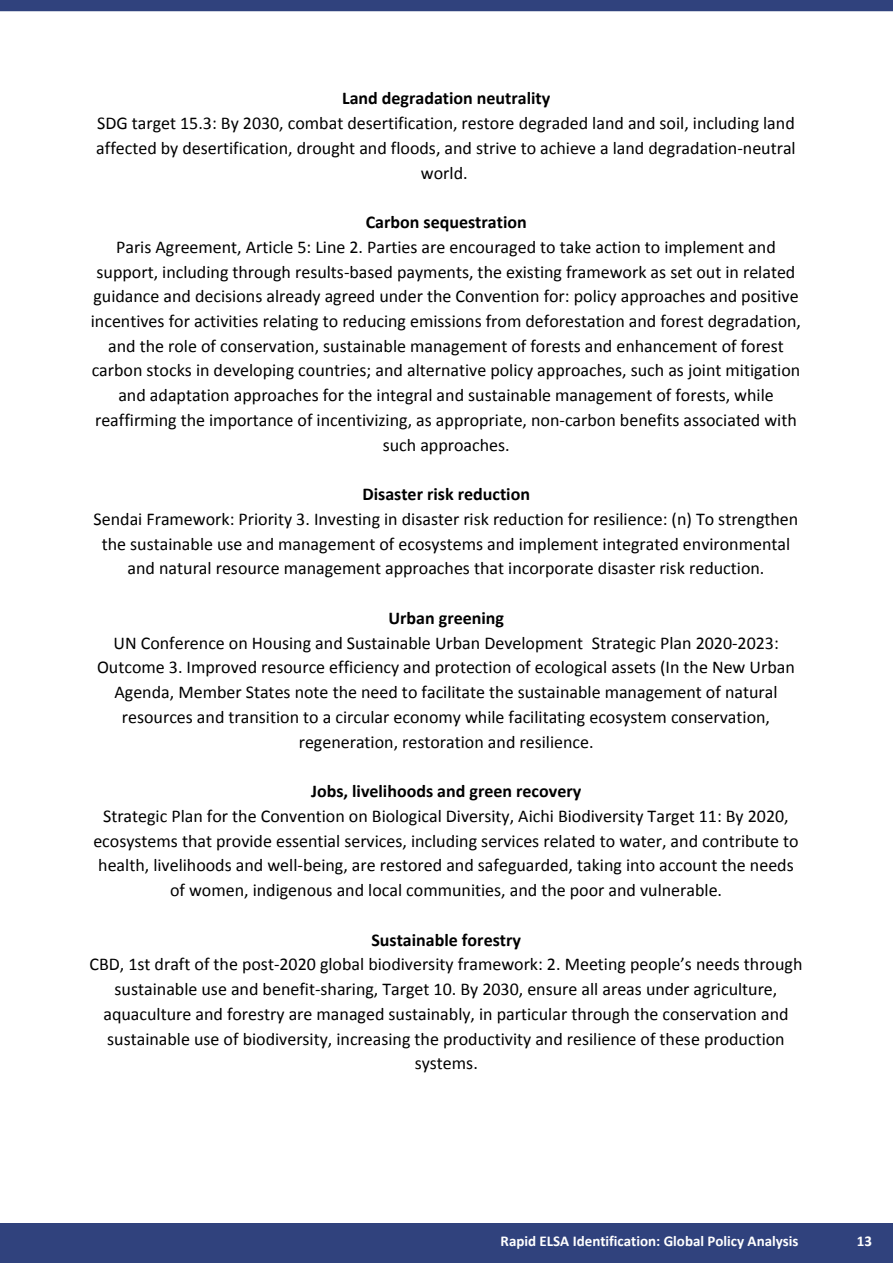
<style>
.page{position:relative;width:893px;height:1264px;background:#fff}
.page>*{position:absolute;margin:0;border:0;box-sizing:border-box;transform-origin:0 0}
.t1{font:18px/24.8px "Calibri";color:#000;text-align:center}
.t2{font:700 18px "Calibri";color:#000}
.t3{font:700 15px "Calibri";color:#fff}
</style>
<div class="page">
<div style="left:0;top:0;width:892px;height:11px;background:#30427d"></div>
<div style="left:0;top:1223px;width:892px;height:39px;background:#30427d"></div>
<p class="t2" style="left:342px;top:91px;width:210px">Land degradation neutrality</p>
<p class="t1" style="left:96px;top:112px;width:701px">SDG target 15.3: By 2030, combat desertification, restore degraded land and soil, including land affected by desertification, drought and floods, and strive to achieve a land degradation-neutral world.</p>
<p class="t2" style="left:366px;top:214px;width:162px">Carbon sequestration</p>
<p class="t1" style="left:91px;top:236px;width:711px">Paris Agreement, Article 5: Line 2. Parties are encouraged to take action to implement and support, including through results-based payments, the existing framework as set out in related guidance and decisions already agreed under the Convention for: policy approaches and positive incentives for activities relating to reducing emissions from deforestation and forest degradation, and the role of conservation, sustainable management of forests and enhancement of forest carbon stocks in developing countries; and alternative policy approaches, such as joint mitigation and adaptation approaches for the integral and sustainable management of forests, while reaffirming the importance of incentivizing, as appropriate, non-carbon benefits associated with such approaches.</p>
<p class="t2" style="left:362px;top:486px;width:169px">Disaster risk reduction</p>
<p class="t1" style="left:94px;top:508px;width:706px">Sendai Framework: Priority 3. Investing in disaster risk reduction for resilience: (n) To strengthen the sustainable use and management of ecosystems and implement integrated environmental and natural resource management approaches that incorporate disaster risk reduction.</p>
<p class="t2" style="left:388px;top:610px;width:117px">Urban greening</p>
<p class="t1" style="left:97px;top:631px;width:699px">UN Conference on Housing and Sustainable Urban Development Strategic Plan 2020-2023:<br>Outcome 3. Improved resource efficiency and protection of ecological assets (In the New Urban Agenda, Member States note the need to facilitate the sustainable management of natural resources and transition to a circular economy while facilitating ecosystem conservation, regeneration, restoration and resilience.</p>
<p class="t2" style="left:311px;top:783px;width:272px">Jobs, livelihoods and green recovery</p>
<p class="t1" style="left:93px;top:805px;width:706px">Strategic Plan for the Convention on Biological Diversity, Aichi Biodiversity Target 11: By 2020, ecosystems that provide essential services, including services related to water, and contribute to health, livelihoods and well-being, are restored and safeguarded, taking into account the needs of women, indigenous and local communities, and the poor and vulnerable.</p>
<p class="t2" style="left:371px;top:932px;width:151px">Sustainable forestry</p>
<p class="t1" style="left:89px;top:953px;width:714px">CBD, 1st draft of the post-2020 global biodiversity framework: 2. Meeting people’s needs through sustainable use and benefit-sharing, Target 10. By 2030, ensure all areas under agriculture, aquaculture and forestry are managed sustainably, in particular through the conservation and sustainable use of biodiversity, increasing the productivity and resilience of these production systems.</p>
<p class="t3" style="left:500px;top:1234px;width:299px">Rapid ELSA Identification: Global Policy Analysis</p>
<p class="t3" style="left:856px;top:1234px;width:17px">13</p>
</div>
